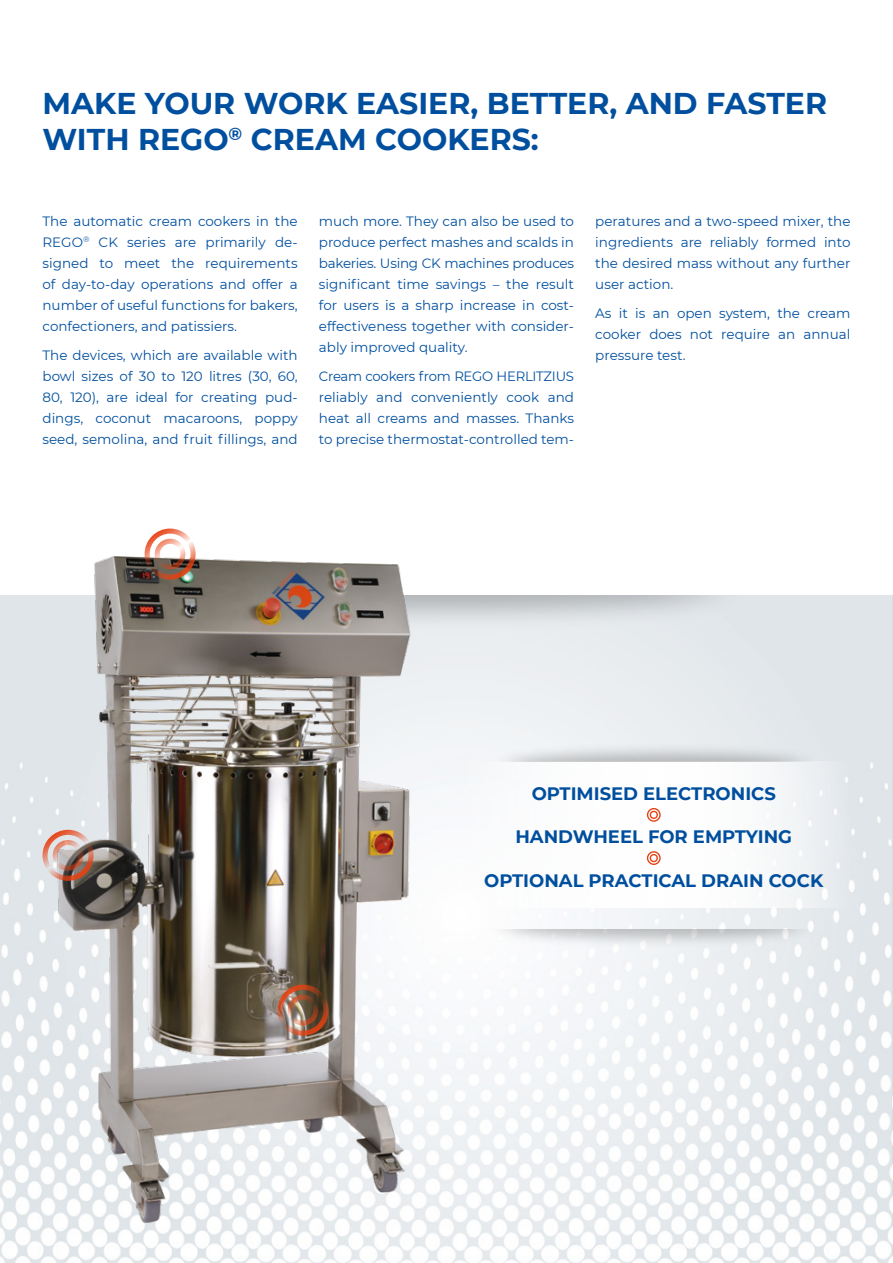
<style>
.page{position:relative;width:893px;height:1263px;background:#fff}
.page>*{position:absolute;margin:0;border:0;box-sizing:border-box;transform-origin:0 0}
.Überschrift_Rückseit{font:700 30px/36px "Montserrat";color:#004f9f}
.USPs{font:700 18px "Montserrat";color:#004f9f}
.Fließtext{font:13.5px/21px "Montserrat";color:#004f9f;text-align:justify}
</style>
<div class="page">
<img style="left:436px;top:595px;width:457px;height:668px">
<img style="left:436px;top:595px;width:315px;height:148px">
<img style="left:0;top:550px;width:436px;height:713px">
<svg style="left:43px;top:830px;width:51px;height:51px;background:#bf998f"></svg>
<img style="left:277px;top:985px;width:51px;height:51px">
<svg style="left:145px;top:528px;width:51px;height:52px"></svg>
<div style="left:457px;top:761px;width:393px;height:147px;background:#fff"></div>
<img style="left:487px;top:680px;width:334px;height:81px">
<img style="left:487px;top:929px;width:334px;height:81px">
<svg style="left:647px;top:808px;width:14px;height:14px"></svg>
<svg style="left:647px;top:851px;width:14px;height:14px"></svg>
<p class="Überschrift_Rückseit" style="left:43px;top:84px;width:786px">MAKE YOUR WORK EASIER, BETTER, AND FASTER<br>WITH REGO<sup>®</sup> CREAM COOKERS:</p>
<p class="Fließtext" style="left:43px;top:210px;width:257px">The automatic cream cookers in the REGO<sup>®</sup> CK series are primarily de&shy;signed to meet the requirements of day-to-day operations and offer a number of useful functions for bakers, confectioners, and patissiers.</p>
<p class="Fließtext" style="left:43px;top:344px;width:257px">The devices, which are available with bowl sizes of 30 to 120 litres (30, 60, 80, 120), are ideal for creating pud&shy;dings, coconut macaroons, poppy seed, semolina, and fruit fillings, and</p>
<p class="Fließtext" style="left:319px;top:210px;width:257px">much more. They can also be used to produce perfect mashes and scalds in bakeries. Using CK machines produces significant time savings – the result for users is a sharp increase in cost&shy;effectiveness together with consider&shy;ably improved quality.</p>
<p class="Fließtext" style="left:319px;top:365px;width:257px">Cream cookers from REGO HERLITZIUS reliably and conveniently cook and heat all creams and masses. Thanks to precise thermostat-controlled tem-</p>
<p class="Fließtext" style="left:595px;top:210px;width:257px">peratures and a two-speed mixer, the ingredients are reliably formed into the desired mass without any further user action.</p>
<p class="Fließtext" style="left:595px;top:302px;width:257px">As it is an open system, the cream cooker does not require an annual pressure test.</p>
<p class="USPs" style="left:532px;top:781px;width:246px">OPTIMISED ELECTRONICS</p>
<p class="USPs" style="left:515px;top:824px;width:278px">HANDWHEEL FOR EMPTYING</p>
<p class="USPs" style="left:484px;top:867px;width:341px">OPTIONAL PRACTICAL DRAIN COCK</p>
</div>
